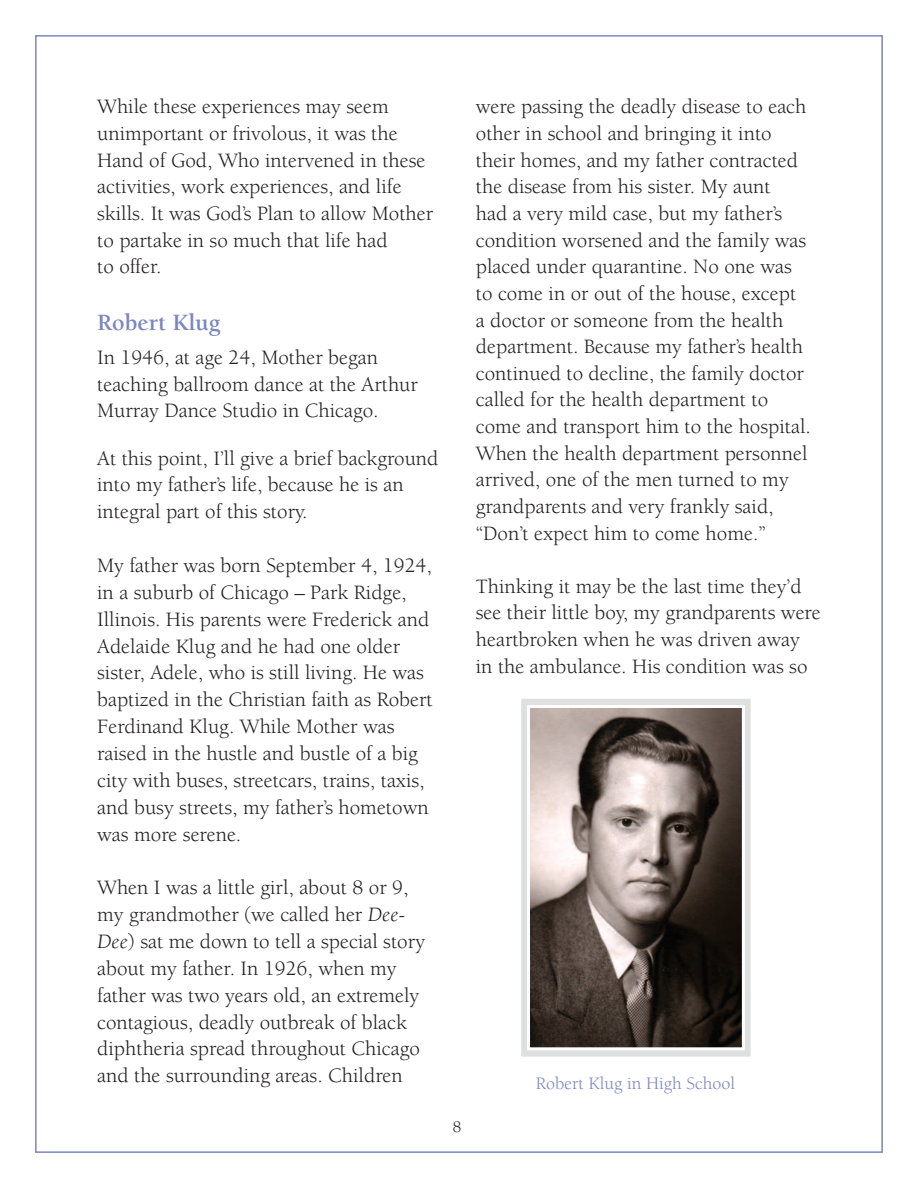
<style>
.page{position:relative;width:918px;height:1188px;background:#fff}
.page>*{position:absolute;margin:0;border:0;box-sizing:border-box;transform-origin:0 0}
.Subhead_2{font:700 24px "Berkeley";color:#7c86c2}
.Subhead_2-2{font:21px/26.7px "Berkeley";color:#231f20}
.t1{font:18px "Berkeley";color:#7c86c2}
.t2{font:16.5px "Berkeley";color:#231f20}
.s1{font-style:italic}
</style>
<div class="page">
<div style="left:521px;top:699px;width:230px;height:358px;border:8px solid #dedfdf"></div>
<svg style="left:526px;top:704px;width:220px;height:348px;background:#746964"></svg>
<p class="Subhead_2-2" style="left:97px;top:93px;width:338px">While these experiences may seem unimportant or frivolous, it was the<br>Hand of God, Who intervened in these activities, work experiences, and life skills. It was God’s Plan to allow Mother to partake in so much that life had<br>to offer.</p>
<p class="Subhead_2" style="left:97px;top:310px;width:125px">Robert Klug</p>
<p class="Subhead_2-2" style="left:97px;top:344px;width:322px">In 1946, at age 24, Mother began teaching ballroom dance at the Arthur<br>Murray Dance Studio in Chicago.</p>
<p class="Subhead_2-2" style="left:97px;top:445px;width:343px">At this point, I’ll give a brief background into my father’s life, because he is an integral part of this story.</p>
<p class="Subhead_2-2" style="left:97px;top:552px;width:337px">My father was born September 4, 1924, in a suburb of Chicago – Park Ridge, Illinois. His parents were Frederick and Adelaide Klug and he had one older sister, Adele, who is still living. He was baptized in the Christian faith as Robert Ferdinand Klug. While Mother was raised in the hustle and bustle of a big city with buses, streetcars, trains, taxis, and busy streets, my father’s hometown was more serene.</p>
<p class="Subhead_2-2" style="left:97px;top:875px;width:329px">When I was a little girl, about 8 or 9, my grandmother (we called her <span class="s1">Dee-Dee</span>) sat me down to tell a special story about my father. In 1926, when my father was two years old, an extremely contagious, deadly outbreak of black diphtheria spread throughout Chicago and the surrounding areas. Children</p>
<p class="Subhead_2-2" style="left:476px;top:94px;width:337px">were passing the deadly disease to each other in school and bringing it into their homes, and my father contracted the disease from his sister. My aunt<br>had a very mild case, but my father’s condition worsened and the family was placed under quarantine. No one was to come in or out of the house, except<br>a doctor or someone from the health department. Because my father’s health continued to decline, the family doctor called for the health department to come and transport him to the hospital.<br>When the health department personnel arrived, one of the men turned to my grandparents and very frankly said, “Don’t expect him to come home.”</p>
<p class="Subhead_2-2" style="left:476px;top:573px;width:346px">Thinking it may be the last time they’d see their little boy, my grandparents were heartbroken when he was driven away in the ambulance. His condition was so</p>
<p class="t2" style="left:453px;top:1118px;width:10px">8</p>
<p class="t1" style="left:536px;top:1074px;width:201px">Robert Klug in High School</p>
</div>
